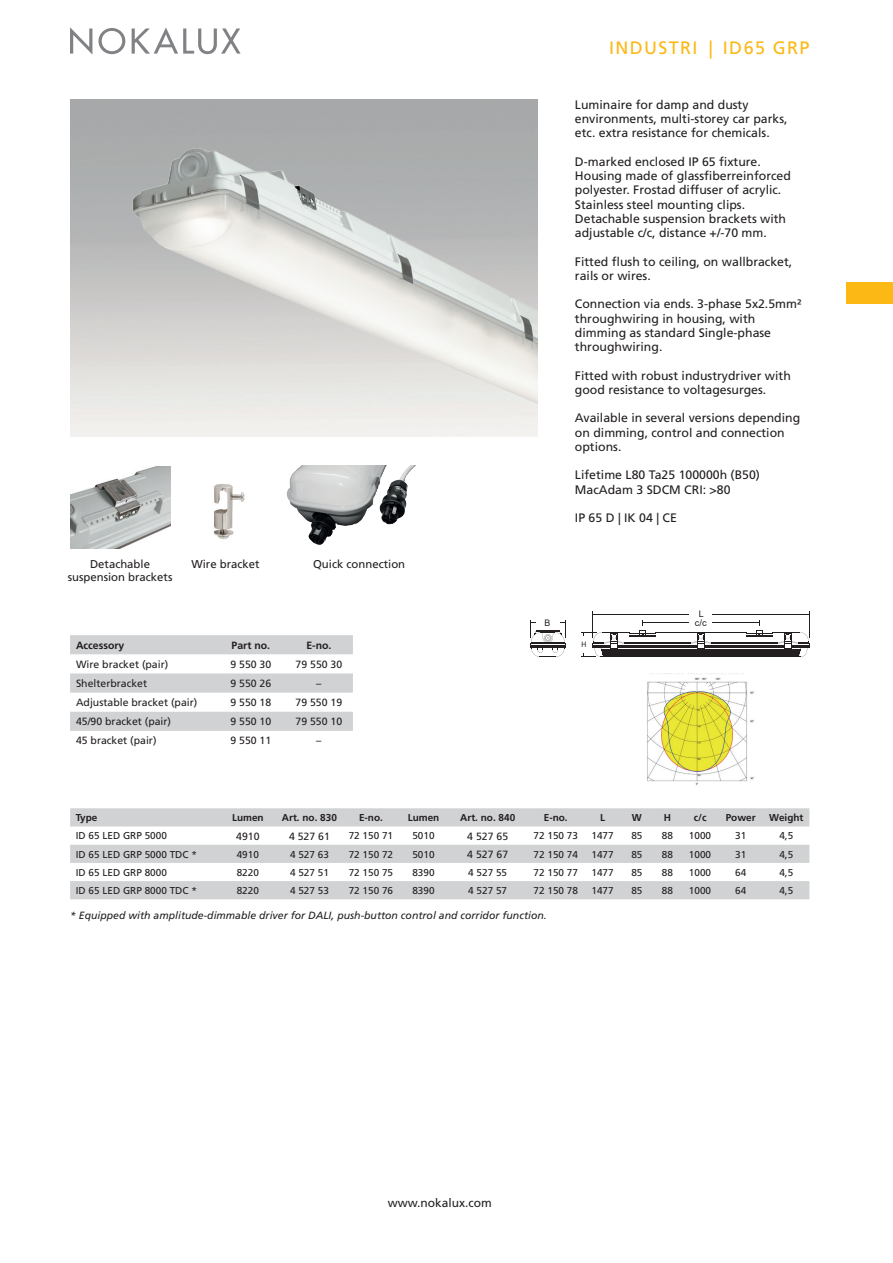
<style>
.page{position:relative;width:893px;height:1263px;background:#fff}
.page>*{position:absolute;margin:0;border:0;box-sizing:border-box;transform-origin:0 0}
.t1{font:18px "Frutiger LT Std";letter-spacing:.075em;color:#fcb814}
.t2{font:12.3px/14.2px "Frutiger LT Std";color:#231f20}
.t3{font:12px "Frutiger LT Std";color:#231f20}
.t4{font:11.4px/13.2px "Frutiger LT Std";color:#231f20;text-align:center}
.t5{font:10.5px "Frutiger LT Std";color:#231f20}
.t6{font:italic 10.5px "Frutiger LT Std";color:#231f20}
.t7{font:700 10.5px "Frutiger LT Std";color:#231f20}
.t8{font:10.05px "Frutiger LT Std";color:#231f20}
.t9{font:700 10.05px "Frutiger LT Std";color:#231f20}
.t10{font:9px "Arial";color:#231f20}
.t11{font:7.65px "Arial";color:#231f20;scale:.9 1}
</style>
<div class="page">
<svg style="left:70px;top:808px;width:739px;height:91px;fill:#d1d2d4"></svg>
<img style="left:214px;top:484px;width:31px;height:55px">
<hr style="left:624px;top:642px;width:67px;height:1px;background:#231f20">
<hr style="left:624px;top:643px;width:67px;height:1px;background:#231f20">
<hr style="left:711px;top:643px;width:67px;height:1px;background:#231f20">
<hr style="left:711px;top:642px;width:67px;height:1px;background:#231f20">
<svg style="left:691px;top:633px;width:20px;height:16px"></svg>
<hr style="left:617px;top:647px;width:81px;height:1px;background:#231f20">
<hr style="left:617px;top:646px;width:81px;height:1px;background:#231f20">
<hr style="left:601px;top:656px;width:200px;height:1px;background:#231f20">
<hr style="left:603px;top:655px;width:108px;height:1px;background:#231f20">
<hr style="left:603px;top:654px;width:108px;height:1px;background:#231f20">
<hr style="left:602px;top:653px;width:109px;height:1px;background:#231f20">
<hr style="left:602px;top:652px;width:109px;height:1px;background:#231f20">
<hr style="left:602px;top:651px;width:109px;height:1px;background:#231f20">
<hr style="left:602px;top:650px;width:109px;height:1px;background:#231f20">
<hr style="left:656px;top:632px;width:90px;height:1px;background:#231f20">
<hr style="left:704px;top:647px;width:80px;height:1px;background:#231f20">
<hr style="left:704px;top:646px;width:80px;height:1px;background:#231f20">
<hr style="left:711px;top:650px;width:89px;height:1px;background:#231f20">
<hr style="left:711px;top:651px;width:89px;height:1px;background:#231f20">
<hr style="left:711px;top:652px;width:89px;height:1px;background:#231f20">
<hr style="left:711px;top:653px;width:88px;height:1px;background:#231f20">
<hr style="left:711px;top:654px;width:88px;height:1px;background:#231f20">
<hr style="left:711px;top:655px;width:88px;height:1px;background:#231f20">
<svg style="left:530px;top:620px;width:36px;height:37px"></svg>
<hr style="left:643px;top:623px;width:46px;height:1px;background:#231f20">
<hr style="left:713px;top:623px;width:46px;height:1px;background:#231f20">
<svg style="left:581px;top:612px;width:76px;height:45px"></svg>
<svg style="left:746px;top:612px;width:64px;height:45px"></svg>
<hr style="left:593px;top:614px;width:96px;height:1px;background:#231f20">
<hr style="left:713px;top:614px;width:96px;height:1px;background:#231f20">
<svg style="left:70px;top:635px;width:283px;height:96px"></svg>
<img style="left:287px;top:465px;width:129px;height:80px">
<img style="left:129px;top:149px;width:409px;height:266px">
<img style="left:647px;top:677px;width:107px;height:108px">
<svg style="left:70px;top:27px;width:22px;height:27px"></svg>
<svg style="left:99px;top:28px;width:26px;height:26px"></svg>
<svg style="left:132px;top:27px;width:109px;height:27px"></svg>
<img style="left:70px;top:466px;width:100px;height:82px">
<div style="left:846px;top:283px;width:47px;height:21px;background:#fcb814"></div>
<h1 class="t1" style="left:609px;top:38px;width:202px">INDUSTRI | ID65 GRP</h1>
<p class="t4" style="left:68px;top:557px;width:106px">Detachable suspension brackets</p>
<p class="t4" style="left:191px;top:558px;width:70px">Wire bracket</p>
<p class="t4" style="left:313px;top:557px;width:94px">Quick connection</p>
<p class="t7" style="left:76px;top:639px;width:50px">Accessory</p>
<p class="t7" style="left:232px;top:639px;width:40px">Part no.</p>
<p class="t7" style="left:306px;top:639px;width:27px">E-no.</p>
<p class="t5" style="left:76px;top:658px;width:94px">Wire bracket (pair)</p>
<p class="t5" style="left:230px;top:658px;width:42px">9 550 30</p>
<p class="t5" style="left:296px;top:658px;width:48px">79 550 30</p>
<p class="t5" style="left:76px;top:677px;width:73px">Shelterbracket</p>
<p class="t5" style="left:230px;top:677px;width:42px">9 550 26</p>
<p class="t5" style="left:316px;top:677px;width:7px">–</p>
<p class="t5" style="left:76px;top:696px;width:123px">Adjustable bracket (pair)</p>
<p class="t5" style="left:230px;top:696px;width:42px">9 550 18</p>
<p class="t5" style="left:296px;top:696px;width:48px">79 550 19</p>
<p class="t5" style="left:76px;top:715px;width:97px">45/90 bracket (pair)</p>
<p class="t5" style="left:230px;top:715px;width:42px">9 550 10</p>
<p class="t5" style="left:296px;top:715px;width:48px">79 550 10</p>
<p class="t5" style="left:76px;top:734px;width:82px">45 bracket (pair)</p>
<p class="t5" style="left:230px;top:734px;width:42px">9 550 11</p>
<p class="t5" style="left:316px;top:734px;width:7px">–</p>
<p class="t2" style="left:575px;top:98px;width:214px">Luminaire for damp and dusty environments, multi-storey car parks, etc. extra resistance for chemicals.</p>
<p class="t2" style="left:575px;top:155px;width:217px">D-marked enclosed IP 65 fixture.<br>Housing made of glassfiberreinforced polyester. Frostad diffuser of acrylic.<br>Stainless steel mounting clips.<br>Detachable suspension brackets with adjustable c/c, distance +/-70 mm.</p>
<p class="t2" style="left:575px;top:254px;width:219px">Fitted flush to ceiling, on wallbracket, rails or wires.</p>
<p class="t2" style="left:575px;top:297px;width:228px">Connection via ends. 3-phase 5x2.5mm² throughwiring in housing, with dimming as standard Single-phase throughwiring.</p>
<p class="t2" style="left:575px;top:368px;width:217px">Fitted with robust industrydriver with good resistance to voltagesurges.</p>
<p class="t2" style="left:575px;top:411px;width:227px">Available in several versions depending on dimming, control and connection options.</p>
<p class="t2" style="left:575px;top:468px;width:187px">Lifetime L80 Ta25 100000h (B50)<br>MacAdam 3 SDCM CRI: &gt;80</p>
<p class="t2" style="left:575px;top:511px;width:103px">IP 65 D | IK 04 | CE</p>
<p class="t10" style="left:545px;top:616px;width:7px">B</p>
<p class="t11" style="left:582px;top:639px;width:7px">H</p>
<p class="t10" style="left:699px;top:608px;width:6px">L</p>
<p class="t10" style="left:695px;top:616px;width:13px">c/c</p>
<p class="t9" style="left:76px;top:812px;width:23px">Type</p>
<p class="t9" style="left:232px;top:812px;width:33px">Lumen</p>
<p class="t9" style="left:282px;top:812px;width:56px">Art. no. 830</p>
<p class="t9" style="left:359px;top:812px;width:25px">E-no.</p>
<p class="t9" style="left:408px;top:812px;width:33px">Lumen</p>
<p class="t9" style="left:460px;top:812px;width:56px">Art. no. 840</p>
<p class="t9" style="left:544px;top:812px;width:25px">E-no.</p>
<p class="t9" style="left:600px;top:812px;width:6px">L</p>
<p class="t9" style="left:632px;top:812px;width:11px">W</p>
<p class="t9" style="left:664px;top:812px;width:9px">H</p>
<p class="t9" style="left:694px;top:812px;width:14px">c/c</p>
<p class="t9" style="left:726px;top:812px;width:31px">Power</p>
<p class="t9" style="left:769px;top:812px;width:36px">Weight</p>
<p class="t8" style="left:76px;top:830px;width:93px">ID 65 LED GRP 5000</p>
<p class="t5" style="left:236px;top:830px;width:25px">4910</p>
<p class="t5" style="left:289px;top:830px;width:42px">4 527 61</p>
<p class="t8" style="left:349px;top:830px;width:46px">72 150 71</p>
<p class="t8" style="left:412px;top:830px;width:24px">5010</p>
<p class="t5" style="left:467px;top:830px;width:42px">4 527 65</p>
<p class="t8" style="left:534px;top:830px;width:46px">72 150 73</p>
<p class="t8" style="left:591px;top:830px;width:24px">1477</p>
<p class="t8" style="left:631px;top:830px;width:13px">85</p>
<p class="t8" style="left:662px;top:830px;width:13px">88</p>
<p class="t8" style="left:689px;top:830px;width:24px">1000</p>
<p class="t8" style="left:735px;top:830px;width:13px">31</p>
<p class="t8" style="left:779px;top:830px;width:15px">4,5</p>
<p class="t8" style="left:76px;top:848px;width:123px">ID 65 LED GRP 5000 TDC *</p>
<p class="t8" style="left:237px;top:848px;width:24px">4910</p>
<p class="t8" style="left:290px;top:848px;width:40px">4 527 63</p>
<p class="t8" style="left:349px;top:848px;width:46px">72 150 72</p>
<p class="t8" style="left:412px;top:848px;width:24px">5010</p>
<p class="t5" style="left:467px;top:848px;width:42px">4 527 67</p>
<p class="t8" style="left:534px;top:848px;width:46px">72 150 74</p>
<p class="t8" style="left:591px;top:848px;width:24px">1477</p>
<p class="t8" style="left:631px;top:848px;width:13px">85</p>
<p class="t8" style="left:662px;top:848px;width:13px">88</p>
<p class="t8" style="left:689px;top:848px;width:24px">1000</p>
<p class="t8" style="left:735px;top:848px;width:13px">31</p>
<p class="t8" style="left:779px;top:848px;width:15px">4,5</p>
<p class="t8" style="left:76px;top:866px;width:93px">ID 65 LED GRP 8000</p>
<p class="t8" style="left:237px;top:866px;width:24px">8220</p>
<p class="t8" style="left:290px;top:866px;width:40px">4 527 51</p>
<p class="t8" style="left:349px;top:866px;width:46px">72 150 75</p>
<p class="t8" style="left:412px;top:866px;width:24px">8390</p>
<p class="t8" style="left:468px;top:866px;width:40px">4 527 55</p>
<p class="t8" style="left:534px;top:866px;width:46px">72 150 77</p>
<p class="t8" style="left:591px;top:866px;width:24px">1477</p>
<p class="t8" style="left:631px;top:866px;width:13px">85</p>
<p class="t8" style="left:662px;top:866px;width:13px">88</p>
<p class="t8" style="left:689px;top:866px;width:24px">1000</p>
<p class="t8" style="left:735px;top:866px;width:13px">64</p>
<p class="t8" style="left:779px;top:866px;width:15px">4,5</p>
<p class="t8" style="left:76px;top:884px;width:123px">ID 65 LED GRP 8000 TDC *</p>
<p class="t8" style="left:237px;top:884px;width:24px">8220</p>
<p class="t8" style="left:290px;top:884px;width:40px">4 527 53</p>
<p class="t8" style="left:349px;top:884px;width:46px">72 150 76</p>
<p class="t8" style="left:412px;top:884px;width:24px">8390</p>
<p class="t8" style="left:468px;top:884px;width:40px">4 527 57</p>
<p class="t8" style="left:534px;top:884px;width:46px">72 150 78</p>
<p class="t8" style="left:591px;top:884px;width:24px">1477</p>
<p class="t8" style="left:631px;top:884px;width:13px">85</p>
<p class="t8" style="left:662px;top:884px;width:13px">88</p>
<p class="t8" style="left:689px;top:884px;width:24px">1000</p>
<p class="t8" style="left:735px;top:884px;width:13px">64</p>
<p class="t8" style="left:779px;top:884px;width:15px">4,5</p>
<p class="t6" style="left:70px;top:909px;width:478px">* Equipped with amplitude-dimmable driver for DALI, push-button control and corridor function.</p>
<p class="t3" style="left:388px;top:1195px;width:106px">www.nokalux.com</p>
</div>
